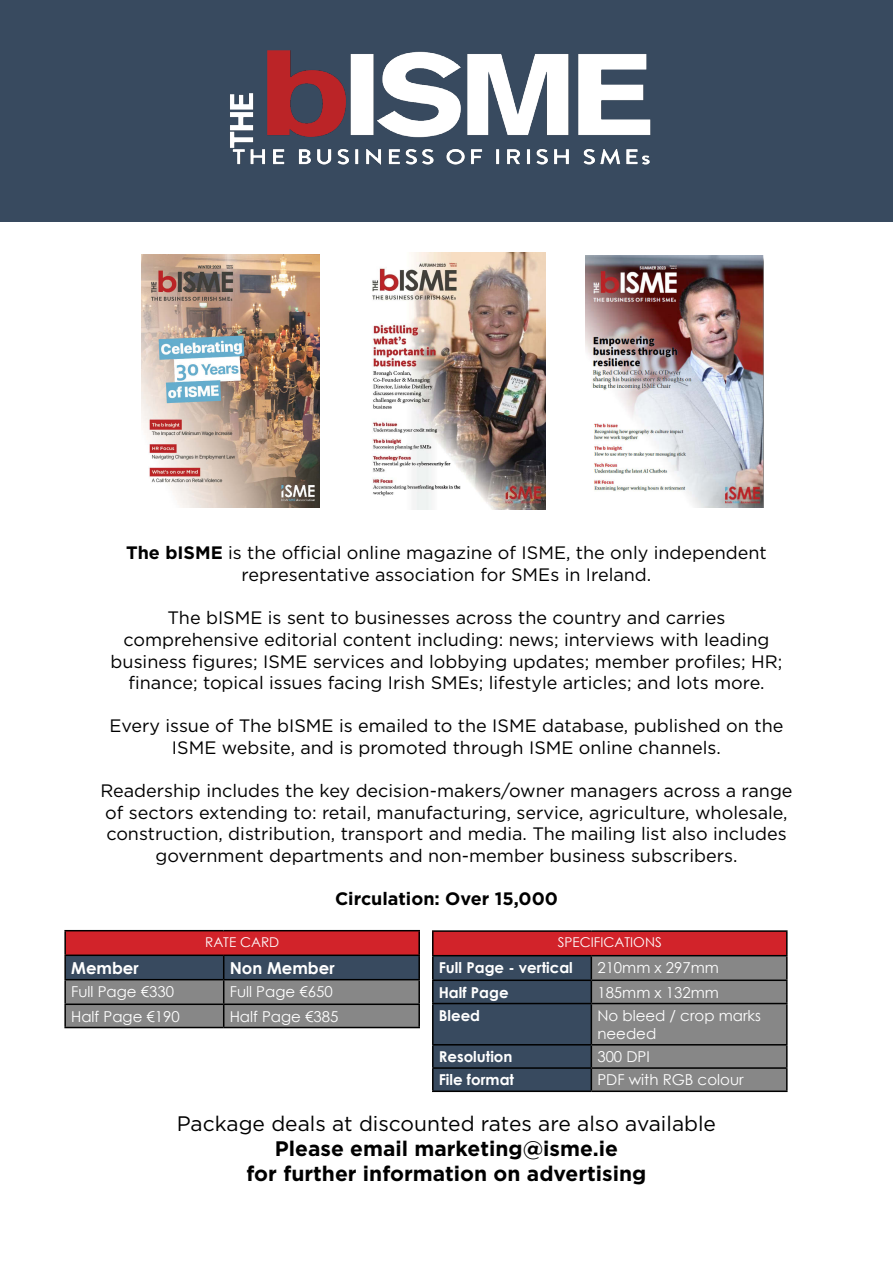
<style>
.page{position:relative;width:893px;height:1263px;background:#fff}
.page>*{position:absolute;margin:0;border:0;box-sizing:border-box;transform-origin:0 0}
.t1{font:700 21px/25.2px "Gotham";color:#000;text-align:center}
.t2{font:21px "Gotham";color:#000}
.t3{font:18px/21.6px "Gotham";color:#000;text-align:center}
.t4{font:700 18px "Gotham";color:#000}
.t5{font:700 16.5px "Century Gothic";color:#fff}
.t6{font:15px/18px "Century Gothic";color:#fff}
.t7{font:700 15px "Century Gothic";color:#fff}
.t8{font:13.5px "Century Gothic";color:#fff}
.s1{font-weight:700}
</style>
<div class="page">
<div style="left:0;top:0;width:893px;height:221px;background:#384a5f"></div>
<img style="left:230px;top:50px;width:421px;height:115px">
<div style="left:65px;top:931px;width:354px;height:24px;background:#d2232a"></div>
<hr style="left:64px;top:930px;width:160px;height:1px;background:#000">
<hr style="left:64px;top:931px;width:2px;height:23px;background:#000">
<hr style="left:224px;top:930px;width:196px;height:1px;background:#000">
<hr style="left:418px;top:931px;width:2px;height:23px;background:#000">
<hr style="left:64px;top:954px;width:160px;height:2px;background:#000">
<hr style="left:64px;top:956px;width:2px;height:23px;background:#000">
<hr style="left:224px;top:954px;width:196px;height:2px;background:#000">
<hr style="left:418px;top:956px;width:2px;height:23px;background:#000">
<hr style="left:64px;top:979px;width:160px;height:1px;background:#000">
<hr style="left:64px;top:980px;width:2px;height:23px;background:#000">
<hr style="left:224px;top:979px;width:196px;height:1px;background:#000">
<hr style="left:418px;top:980px;width:2px;height:23px;background:#000">
<hr style="left:64px;top:1003px;width:160px;height:2px;background:#000">
<hr style="left:64px;top:1005px;width:2px;height:22px;background:#000">
<hr style="left:224px;top:1003px;width:196px;height:2px;background:#000">
<svg style="left:65px;top:955px;width:354px;height:72px;background:#646a70"></svg>
<hr style="left:418px;top:1005px;width:2px;height:22px;background:#000">
<hr style="left:64px;top:1027px;width:160px;height:1px;background:#000">
<hr style="left:224px;top:1027px;width:196px;height:1px;background:#000">
<div style="left:433px;top:931px;width:354px;height:25px;background:#d2232a"></div>
<hr style="left:432px;top:930px;width:159px;height:2px;background:#000">
<hr style="left:432px;top:932px;width:2px;height:23px;background:#000">
<hr style="left:591px;top:930px;width:197px;height:2px;background:#000">
<hr style="left:786px;top:932px;width:2px;height:23px;background:#000">
<hr style="left:432px;top:955px;width:159px;height:1px;background:#000">
<hr style="left:432px;top:956px;width:2px;height:23px;background:#000">
<hr style="left:591px;top:955px;width:197px;height:1px;background:#000">
<hr style="left:786px;top:956px;width:2px;height:23px;background:#000">
<hr style="left:432px;top:979px;width:159px;height:2px;background:#000">
<hr style="left:432px;top:981px;width:2px;height:22px;background:#000">
<hr style="left:591px;top:979px;width:197px;height:2px;background:#000">
<hr style="left:786px;top:981px;width:2px;height:22px;background:#000">
<hr style="left:432px;top:1003px;width:159px;height:1px;background:#000">
<hr style="left:432px;top:1004px;width:2px;height:40px;background:#000">
<hr style="left:591px;top:1003px;width:197px;height:1px;background:#000">
<hr style="left:786px;top:1004px;width:2px;height:40px;background:#000">
<hr style="left:432px;top:1044px;width:159px;height:1px;background:#000">
<hr style="left:432px;top:1045px;width:2px;height:22px;background:#000">
<hr style="left:591px;top:1044px;width:197px;height:1px;background:#000">
<hr style="left:786px;top:1045px;width:2px;height:22px;background:#000">
<hr style="left:432px;top:1067px;width:159px;height:2px;background:#000">
<hr style="left:432px;top:1069px;width:2px;height:21px;background:#000">
<hr style="left:591px;top:1067px;width:197px;height:2px;background:#000">
<svg style="left:433px;top:956px;width:354px;height:134px;background:#5e656e"></svg>
<hr style="left:786px;top:1069px;width:2px;height:21px;background:#000">
<hr style="left:432px;top:1090px;width:159px;height:2px;background:#000">
<hr style="left:591px;top:1090px;width:197px;height:2px;background:#000">
<img style="left:141px;top:255px;width:178px;height:252px">
<img style="left:372px;top:253px;width:174px;height:256px">
<img style="left:586px;top:255px;width:178px;height:253px">
<p class="t3" style="left:126px;top:542px;width:642px"><span class="s1">The bISME</span> is the official online magazine of ISME, the only independent representative association for SMEs in Ireland.</p>
<p class="t3" style="left:111px;top:607px;width:673px">The bISME is sent to businesses across the country and carries comprehensive editorial content including: news; interviews with leading business figures; ISME services and lobbying updates; member profiles; HR; finance; topical issues facing Irish SMEs; lifestyle articles; and lots more.</p>
<p class="t3" style="left:110px;top:715px;width:675px">Every issue of The bISME is emailed to the ISME database, published on the<br>ISME website, and is promoted through ISME online channels.</p>
<p class="t3" style="left:100px;top:779px;width:694px">Readership includes the key decision-makers/owner managers across a range of sectors extending to: retail, manufacturing, service, agriculture, wholesale, construction, distribution, transport and media. The mailing list also includes government departments and non-member business subscribers.</p>
<p class="t4" style="left:335px;top:887px;width:224px">Circulation: Over 15,000</p>
<p class="t8" style="left:205px;top:932px;width:76px">RATE CARD</p>
<p class="t5" style="left:71px;top:955px;width:69px">Member</p>
<p class="t5" style="left:230px;top:955px;width:106px">Non Member</p>
<p class="t6" style="left:71px;top:982px;width:104px">Full Page €330</p>
<p class="t6" style="left:230px;top:982px;width:104px">Full Page €650</p>
<p class="t6" style="left:71px;top:1007px;width:110px">Half Page €190</p>
<p class="t6" style="left:230px;top:1007px;width:110px">Half Page €385</p>
<p class="t8" style="left:558px;top:933px;width:105px">SPECIFICATIONS</p>
<p class="t7" style="left:439px;top:956px;width:136px">Full Page - vertical</p>
<p class="t6" style="left:597px;top:958px;width:123px">210mm x 297mm</p>
<p class="t7" style="left:439px;top:981px;width:71px">Half Page</p>
<p class="t6" style="left:597px;top:983px;width:123px">185mm x 132mm</p>
<p class="t7" style="left:439px;top:1004px;width:43px">Bleed</p>
<p class="t6" style="left:597px;top:1006px;width:165px">No bleed / crop marks needed</p>
<p class="t7" style="left:439px;top:1045px;width:75px">Resolution</p>
<p class="t6" style="left:597px;top:1047px;width:54px">300 DPI</p>
<p class="t7" style="left:439px;top:1068px;width:77px">File format</p>
<p class="t6" style="left:597px;top:1071px;width:148px">PDF with RGB colour</p>
<p class="t2" style="left:177px;top:1110px;width:541px">Package deals at discounted rates are also available</p>
<p class="t1" style="left:246px;top:1136px;width:401px">Please email marketing@isme.ie<br>for further information on advertising</p>
</div>
